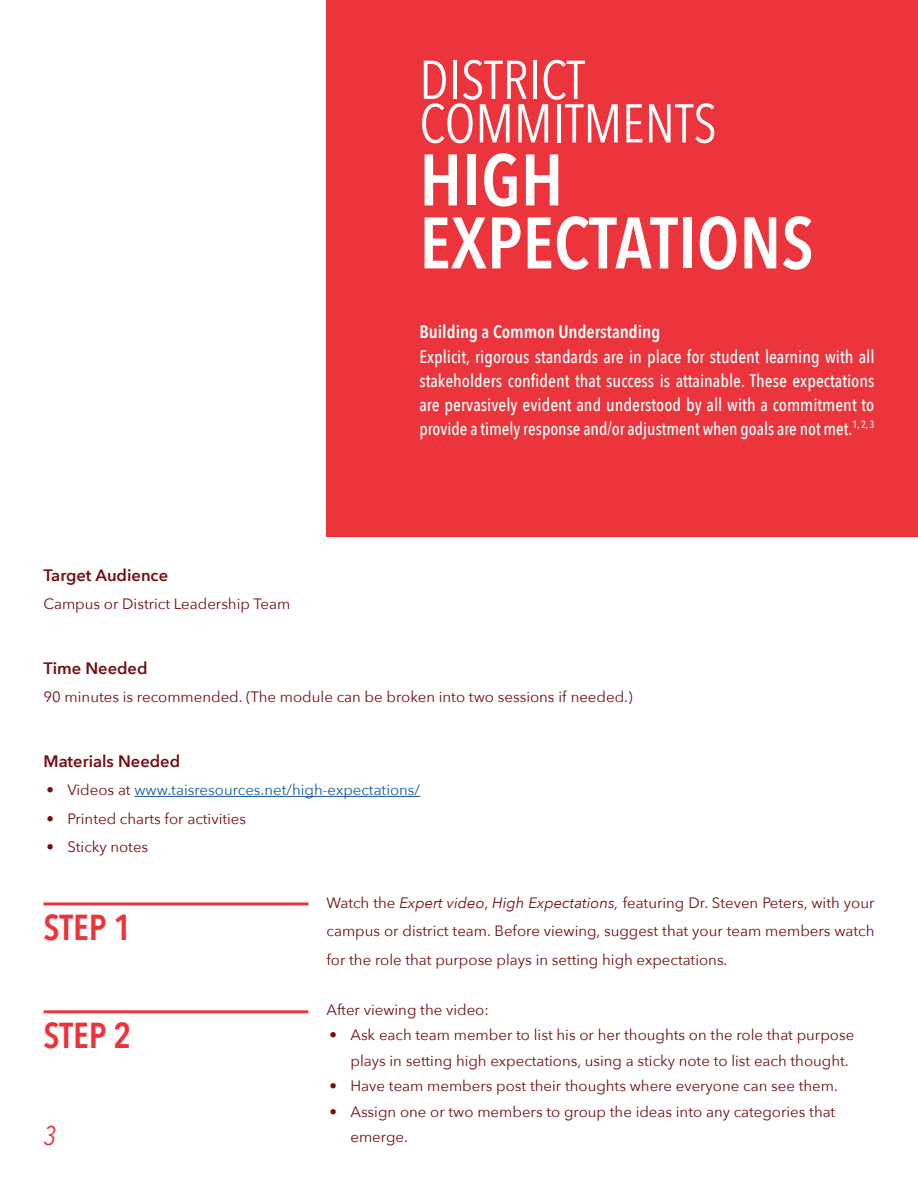
<style>
.page{position:relative;width:918px;height:1188px;background:#fff}
.page>*{position:absolute;margin:0;border:0;box-sizing:border-box;transform-origin:0 0}
.t1{font:600 72px "Avenir Next Condensed";color:#fff}
.t2{font:54px/43.5px "Avenir Next Condensed";color:#fff}
.step{font:600 36px "Avenir Next Condensed";color:#eb343b}
.t3{font:italic 27px "Avenir Next Condensed";color:#eb343b}
.t4{font:500 18px/24px "Avenir Next Condensed";color:#fff;text-align:justify}
.t5{font:600 18px "Avenir Next Condensed";color:#fff}
.t6{font:600 16.5px "Avenir Next";color:#730e10}
.body{font:15px/28.5px "Avenir Next";color:#730e10}
.t7{font:15px "Avenir Next";color:#175d9e}
.s1{color:#730e10}
.s2{font-style:italic}
</style>
<div class="page">
<div style="left:327px;top:0;width:591px;height:536px;background:#eb343b"></div>
<hr style="left:134px;top:796px;width:286px;height:1px;background:#175d9e">
<hr style="left:44px;top:1010px;width:265px;height:3px;background:#eb343b">
<hr style="left:44px;top:902px;width:265px;height:3px;background:#eb343b">
<p class="t2" style="left:419px;top:58px;width:299px">DISTRICT<br>COMMITMENTS</p>
<p class="t1" style="left:419px;top:136px;width:146px">HIGH</p>
<p class="t1" style="left:419px;top:199px;width:396px">EXPECTATIONS</p>
<p class="t6" style="left:44px;top:565px;width:126px">Target Audience</p>
<p class="body" style="left:44px;top:590px;width:248px">Campus or District Leadership Team</p>
<p class="t5" style="left:419px;top:320px;width:242px">Building a Common Understanding</p>
<p class="t4" style="left:419px;top:345px;width:457px">Explicit, rigorous standards are in place for student learning with all stakeholders confident that success is attainable. These expectations are pervasively evident and understood by all with a commitment to provide a timely response and/or adjustment when goals are not met.<sup>1,</sup> <sup>2,</sup> <sup>3</sup></p>
<p class="t6" style="left:44px;top:658px;width:106px">Time Needed</p>
<p class="body" style="left:44px;top:683px;width:591px">90 minutes is recommended. (The module can be broken into two sessions if needed.)</p>
<p class="t6" style="left:44px;top:751px;width:138px">Materials Needed</p>
<p class="t7" style="left:46px;top:781px;width:375px"><span class="s1">• Videos at</span> www.taisresources.net/high-expectations/</p>
<p class="body" style="left:46px;top:804px;width:201px">• Printed charts for activities</p>
<p class="body" style="left:46px;top:833px;width:103px">• Sticky notes</p>
<p class="step" style="left:44px;top:905px;width:90px">STEP 1</p>
<p class="step" style="left:44px;top:1013px;width:90px">STEP 2</p>
<h3 class="t3" style="left:44px;top:1119px;width:14px">3</h3>
<p class="body" style="left:327px;top:888px;width:550px;text-align:justify">Watch the <span class="s2">Expert video</span>, <span class="s2">High Expectations,</span> featuring Dr. Steven Peters, with your campus or district team. Before viewing, suggest that your team members watch for the role that purpose plays in setting high expectations.</p>
<p class="body" style="left:327px;top:995px;width:164px">After viewing the video:</p>
<p class="body" style="left:351px;top:1022px;width:505px;line-height:25.5px;text-indent:-21px">• Ask each team member to list his or her thoughts on the role that purpose plays in setting high expectations, using a sticky note to list each thought.</p>
<p class="body" style="left:330px;top:1072px;width:510px">• Have team members post their thoughts where everyone can see them.</p>
<p class="body" style="left:351px;top:1099px;width:486px;line-height:25.5px;text-indent:-21px">• Assign one or two members to group the ideas into any categories that emerge.</p>
</div>
